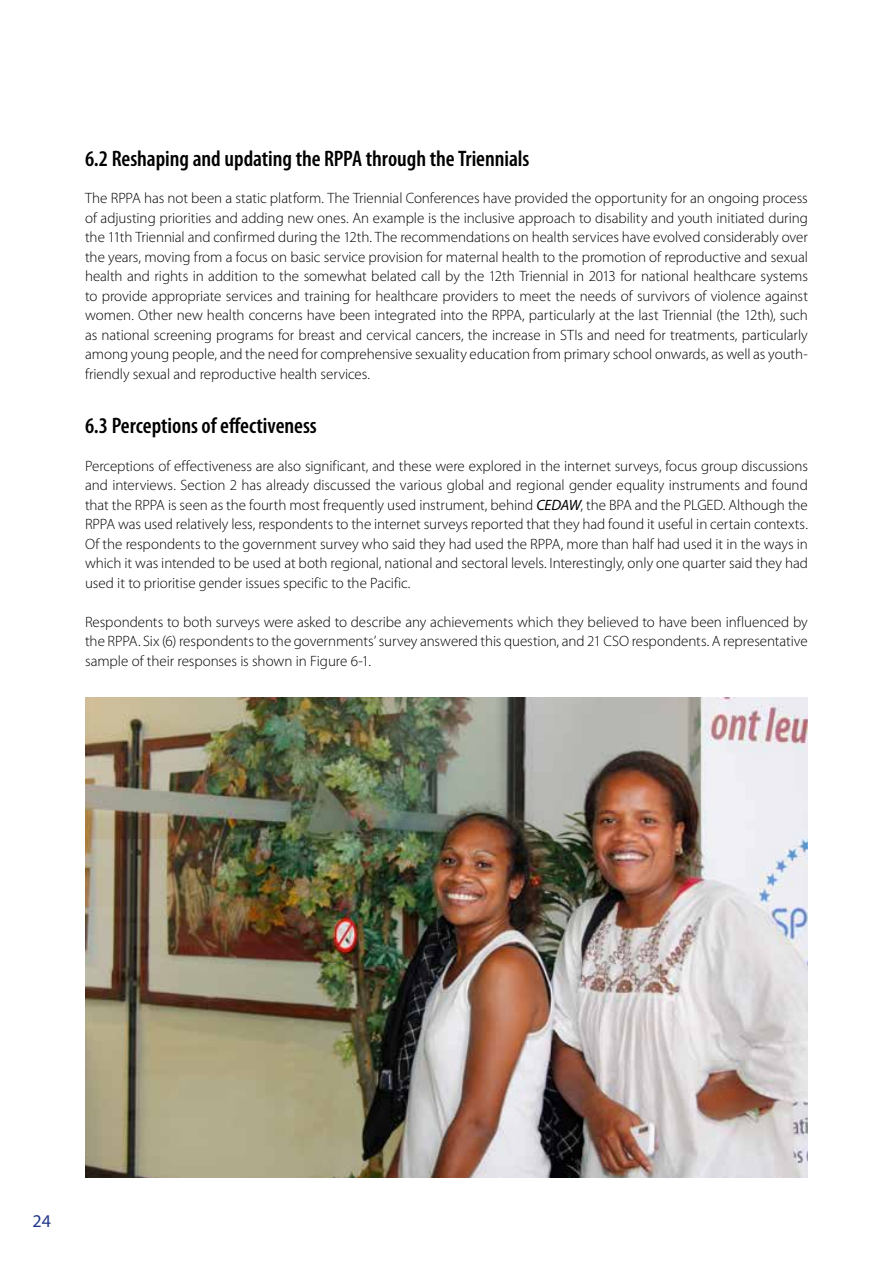
<style>
.page{position:relative;width:893px;height:1263px;background:#fff}
.page>*{position:absolute;margin:0;border:0;box-sizing:border-box;transform-origin:0 0}
.t1{font:600 condensed 22.5px "Myriad Pro";letter-spacing:-.005em;color:#000}
.t2{font:18px "Myriad Pro";color:#21388b}
.t3{font:300 15px/19.5px "Myriad Pro";letter-spacing:-.005em;color:#000;text-align:justify}
.s1{font-weight:400;font-style:italic}
</style>
<div class="page">
<img style="left:85px;top:697px;width:723px;height:480px">
<h1 class="t1" style="left:85px;top:144px;width:446px">6.2 Reshaping and updating the RPPA through the Triennials</h1>
<p class="t3" style="left:85px;top:188px;width:724px">The RPPA has not been a static platform. The Triennial Conferences have provided the opportunity for an ongoing process of adjusting priorities and adding new ones. An example is the inclusive approach to disability and youth initiated during the 11th Triennial and confirmed during the 12th. The recommendations on health services have evolved considerably over the years, moving from a focus on basic service provision for maternal health to the promotion of reproductive and sexual health and rights in addition to the somewhat belated call by the 12th Triennial in 2013 for national healthcare systems to provide appropriate services and training for healthcare providers to meet the needs of survivors of violence against women. Other new health concerns have been integrated into the RPPA, particularly at the last Triennial (the 12th), such as national screening programs for breast and cervical cancers, the increase in STIs and need for treatments, particularly among young people, and the need for comprehensive sexuality education from primary school onwards, as well as youth&shy;friendly sexual and reproductive health services.</p>
<h1 class="t1" style="left:85px;top:412px;width:233px">6.3 Perceptions of effectiveness</h1>
<p class="t3" style="left:85px;top:456px;width:724px">Perceptions of effectiveness are also significant, and these were explored in the internet surveys, focus group discussions and interviews. Section 2 has already discussed the various global and regional gender equality instruments and found that the RPPA is seen as the fourth most frequently used instrument, behind <span class="s1">CEDAW</span>, the BPA and the PLGED. Although the RPPA was used relatively less, respondents to the internet surveys reported that they had found it useful in certain contexts.<br>Of the respondents to the government survey who said they had used the RPPA, more than half had used it in the ways in which it was intended to be used at both regional, national and sectoral levels. Interestingly, only one quarter said they had used it to prioritise gender issues specific to the Pacific.</p>
<p class="t3" style="left:85px;top:612px;width:724px">Respondents to both surveys were asked to describe any achievements which they believed to have been influenced by the RPPA. Six (6) respondents to the governments’ survey answered this question, and 21 CSO respondents. A representative sample of their responses is shown in Figure 6‑1.</p>
<p class="t2" style="left:33px;top:1209px;width:20px">24</p>
</div>
